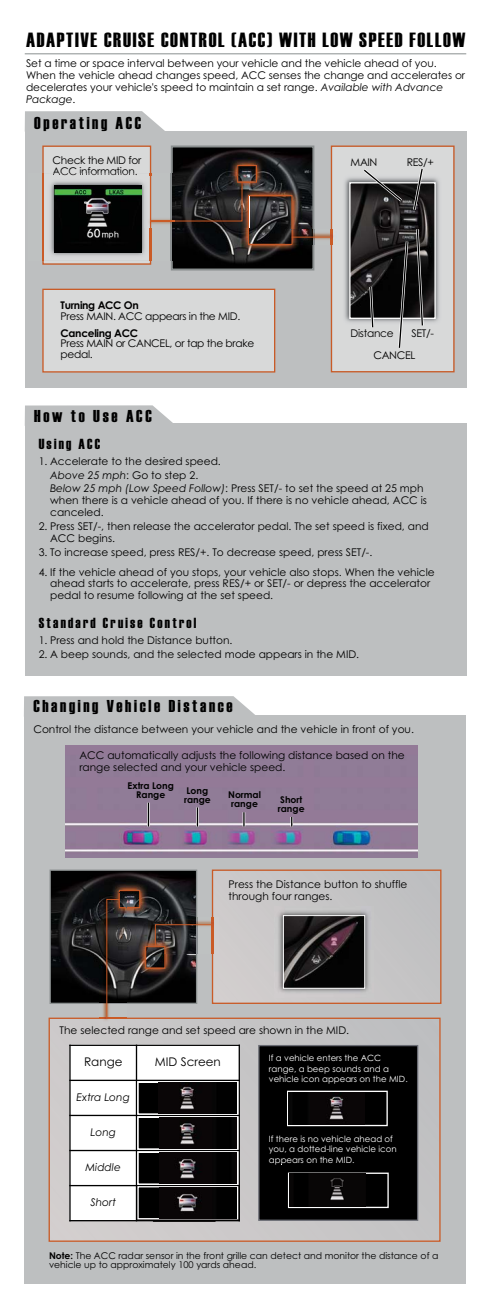
<style>
.page{position:relative;width:497px;height:1313px;background:#fff}
.page>*{position:absolute;margin:0;border:0;box-sizing:border-box;transform-origin:0 0}
.t1{font:20.56px "Haettenschweiler";letter-spacing:.08em;color:#000}
.t2{font:17.25px "Haettenschweiler";letter-spacing:.155em;color:#000}
.t3{font:14.56px "Haettenschweiler";letter-spacing:.155em;color:#000}
.t4{font:11.94px "Century Gothic";color:#000}
.t5{font:10.62px/11.9px "Century Gothic";color:#000}
.t6{font:10.62px/10.9px "Century Gothic";letter-spacing:-.03em;color:#000}
.t7{font:700 10.62px "Century Gothic";letter-spacing:-.03em;color:#000}
.t8{font:italic 10.62px "Century Gothic";color:#000}
.t9{font:9.25px/9.2px "Century Gothic";color:#000}
.t10{font:700 9.25px/9.2px "Century Gothic";color:#000}
.t11{font:8.62px/10.6px "Century Gothic";color:#fff}
.s1{font-style:italic}
.s2{font-weight:700}
</style>
<div class="page">
<svg style="left:25px;top:405px;width:151px;height:19px;background:#c3c5c6"></svg>
<div style="left:25px;top:131px;width:441px;height:256px;background:#bdbfc0"></div>
<svg style="left:25px;top:111px;width:140px;height:20px;background:#c2c4c5"></svg>
<img style="left:174px;top:148px;width:137px;height:119px">
<div style="left:171px;top:145px;width:143px;height:125px;border:2px solid #8a8f8f"></div>
<div style="left:42px;top:145px;width:109px;height:120px;border:1px solid #c95b27"></div>
<div style="left:333px;top:147px;width:119px;height:223px;background:#d8d9d9"></div>
<div style="left:331px;top:145px;width:123px;height:227px;border:1px solid #c95b27"></div>
<img style="left:341px;top:174px;width:103px;height:153px">
<img style="left:351px;top:184px;width:83px;height:133px">
<div style="left:349px;top:182px;width:87px;height:137px;border:1px solid #fff"></div>
<img style="left:314px;top:230px;width:24px;height:14px">
<svg style="left:312px;top:230px;width:2px;height:14px"></svg>
<img style="left:293px;top:230px;width:19px;height:14px">
<svg style="left:331px;top:230px;width:1px;height:14px"></svg>
<hr style="left:292px;top:237px;width:40px;height:1px;background:#c95b27">
<hr style="left:25px;top:53px;width:441px;height:1px;background:#8a8f8f">
<div style="left:25px;top:424px;width:441px;height:252px;background:#bdbfc0"></div>
<svg style="left:360px;top:166px;width:45px;height:38px;background:#6f6f6f"></svg>
<svg style="left:411px;top:166px;width:14px;height:47px"></svg>
<svg style="left:368px;top:284px;width:7px;height:46px"></svg>
<svg style="left:396px;top:226px;width:29px;height:125px;background:#545353"></svg>
<img style="left:42px;top:173px;width:2px;height:88px">
<svg style="left:44px;top:147px;width:249px;height:116px;background:#656160"></svg>
<img style="left:55px;top:185px;width:86px;height:67px">
<div style="left:44px;top:290px;width:230px;height:81px;background:#d8d9d9"></div>
<div style="left:42px;top:289px;width:233px;height:83px;border:1px solid #c95b27"></div>
<svg style="left:24px;top:696px;width:231px;height:19px;background:#c0c2c3"></svg>
<div style="left:24px;top:715px;width:441px;height:568px;background:#bdbfc0"></div>
<img style="left:52px;top:871px;width:143px;height:131px">
<div style="left:50px;top:869px;width:147px;height:135px;border:1px solid #8a8f8f"></div>
<svg style="left:51px;top:1019px;width:368px;height:220px"></svg>
<div style="left:49px;top:1017px;width:391px;height:224px;border:1px solid #c95b27"></div>
<svg style="left:214px;top:871px;width:177px;height:131px"></svg>
<div style="left:212px;top:869px;width:229px;height:135px;border:1px solid #c95b27"></div>
<img style="left:274px;top:907px;width:100px;height:90px">
<img style="left:285px;top:917px;width:78px;height:69px">
<div style="left:283px;top:915px;width:82px;height:73px;border:1px solid #fff"></div>
<img style="left:213px;top:917px;width:6px;height:36px">
<img style="left:100px;top:1020px;width:26px;height:5px">
<svg style="left:100px;top:889px;width:113px;height:131px"></svg>
<div style="left:69px;top:1044px;width:67px;height:36px;background:#fff"></div>
<div style="left:136px;top:1044px;width:104px;height:36px;background:#fff"></div>
<div style="left:69px;top:1080px;width:67px;height:35px;background:#fff"></div>
<div style="left:69px;top:1115px;width:67px;height:35px;background:#fff"></div>
<div style="left:69px;top:1150px;width:67px;height:35px;background:#fff"></div>
<div style="left:69px;top:1185px;width:67px;height:36px;background:#fff"></div>
<svg style="left:141px;top:1219px;width:86px;height:1px"></svg>
<hr style="left:69px;top:1044px;width:2px;height:177px;background:#000">
<hr style="left:136px;top:1044px;width:1px;height:177px;background:#000">
<hr style="left:239px;top:1044px;width:1px;height:177px;background:#000">
<hr style="left:69px;top:1044px;width:171px;height:2px;background:#000">
<hr style="left:69px;top:1079px;width:171px;height:2px;background:#000">
<hr style="left:69px;top:1114px;width:171px;height:2px;background:#000">
<hr style="left:69px;top:1149px;width:171px;height:2px;background:#000">
<hr style="left:69px;top:1184px;width:171px;height:2px;background:#000">
<hr style="left:69px;top:1220px;width:171px;height:1px;background:#000">
<div style="left:139px;top:1082px;width:98px;height:31px;background:#000"></div>
<div style="left:137px;top:1081px;width:101px;height:33px;border:1px solid #fff"></div>
<img style="left:158px;top:1082px;width:79px;height:31px">
<div style="left:139px;top:1117px;width:98px;height:31px;background:#000"></div>
<div style="left:137px;top:1116px;width:101px;height:33px;border:1px solid #fff"></div>
<img style="left:159px;top:1117px;width:78px;height:31px">
<div style="left:139px;top:1152px;width:98px;height:31px;background:#000"></div>
<div style="left:137px;top:1151px;width:101px;height:33px;border:1px solid #fff"></div>
<img style="left:159px;top:1152px;width:78px;height:31px">
<div style="left:139px;top:1187px;width:98px;height:31px;background:#000"></div>
<div style="left:137px;top:1186px;width:101px;height:33px;border:1px solid #fff"></div>
<img style="left:159px;top:1187px;width:78px;height:31px">
<div style="left:259px;top:1046px;width:158px;height:173px;background:#000"></div>
<div style="left:258px;top:1045px;width:160px;height:175px;border:1px solid #696b73"></div>
<img style="left:287px;top:1126px;width:101px;height:1px">
<div style="left:287px;top:1090px;width:101px;height:36px;border:1px solid #fff"></div>
<img style="left:288px;top:1092px;width:60px;height:32px">
<img style="left:287px;top:1173px;width:102px;height:36px">
<div style="left:289px;top:1173px;width:98px;height:33px;background:#000"></div>
<div style="left:288px;top:1172px;width:101px;height:36px;border:1px solid #fff"></div>
<img style="left:289px;top:1173px;width:76px;height:33px">
<img style="left:66px;top:745px;width:351px;height:113px">
<hr style="left:196px;top:807px;width:3px;height:19px;background:#fff">
<hr style="left:147px;top:802px;width:3px;height:24px;background:#fff">
<svg style="left:290px;top:817px;width:3px;height:9px"></svg>
<svg style="left:243px;top:812px;width:2px;height:14px"></svg>
<svg style="left:197px;top:807px;width:1px;height:19px"></svg>
<svg style="left:148px;top:802px;width:1px;height:24px"></svg>
<h1 class="t1" style="left:26px;top:26px;width:441px">ADAPTIVE CRUISE CONTROL (ACC) WITH LOW SPEED FOLLOW</h1>
<p class="t5" style="left:26px;top:58px;width:440px">Set a time or space interval between your vehicle and the vehicle ahead of you.<br>When the vehicle ahead changes speed, ACC senses the change and accelerates or decelerates your vehicle's speed to maintain a set range. <span class="s1">Available with Advance Package</span>.</p>
<h2 class="t2" style="left:34px;top:111px;width:109px">Operating ACC</h2>
<p class="t6" style="left:53px;top:155px;width:90px">Check the MID for<br>ACC information.</p>
<p class="t7" style="left:61px;top:297px;width:80px">Turning ACC On</p>
<p class="t6" style="left:61px;top:311px;width:181px">Press MAIN. ACC appears in the MID.</p>
<p class="t7" style="left:61px;top:324px;width:79px">Canceling ACC</p>
<p class="t6" style="left:61px;top:338px;width:195px">Press MAIN or CANCEL, or tap the brake pedal.</p>
<p class="t5" style="left:350px;top:156px;width:28px">MAIN</p>
<p class="t5" style="left:407px;top:156px;width:29px">RES/+</p>
<p class="t6" style="left:350px;top:327px;width:45px">Distance</p>
<p class="t5" style="left:411px;top:327px;width:24px">SET/-</p>
<p class="t5" style="left:373px;top:349px;width:44px">CANCEL</p>
<h2 class="t2" style="left:34px;top:404px;width:119px">How to Use ACC</h2>
<h3 class="t3" style="left:39px;top:434px;width:63px">Using ACC</h3>
<p class="t5" style="left:50px;top:454px;width:375px;line-height:13.8px;text-indent:-11px">1. Accelerate to the desired speed.<br><span class="s1">Above 25 mph</span>: Go to step 2.<br><span class="s1">Below 25 mph (Low Speed Follow)</span>: Press SET/- to set the speed at 25 mph</p>
<p class="t5" style="left:50px;top:494px;width:378px">when there is a vehicle ahead of you. If there is no vehicle ahead, ACC is canceled.</p>
<p class="t5" style="left:50px;top:520px;width:380px;text-indent:-11px">2. Press SET/-, then release the accelerator pedal. The set speed is fixed, and<br>ACC begins.</p>
<p class="t5" style="left:39px;top:546px;width:335px">3. To increase speed, press RES/+. To decrease speed, press SET/-.</p>
<p class="t5" style="left:50px;top:565px;width:386px;text-indent:-11px">4. If the vehicle ahead of you stops, your vehicle also stops. When the vehicle ahead starts to accelerate, press RES/+ or SET/- or depress the accelerator pedal to resume following at the set speed.</p>
<h3 class="t3" style="left:39px;top:613px;width:159px">Standard Cruise Control</h3>
<p class="t5" style="left:39px;top:633px;width:195px">1. Press and hold the Distance button.</p>
<p class="t5" style="left:39px;top:647px;width:322px">2. A beep sounds, and the selected mode appears in the MID.</p>
<h2 class="t2" style="left:33px;top:694px;width:201px">Changing Vehicle Distance</h2>
<p class="t5" style="left:33px;top:723px;width:382px">Control the distance between your vehicle and the vehicle in front of you.</p>
<p class="t5" style="left:79px;top:749px;width:327px">ACC automatically adjusts the following distance based on the range selected and your vehicle speed.</p>
<p class="t10" style="left:128px;top:780px;width:48px;text-align:center">Extra Long<br>Range</p>
<p class="t10" style="left:184px;top:785px;width:28px">Long range</p>
<p class="t10" style="left:228px;top:789px;width:34px;text-align:center">Normal range</p>
<p class="t10" style="left:278px;top:794px;width:28px">Short range</p>
<p class="t5" style="left:228px;top:878px;width:180px">Press the Distance button to shuffle through four ranges.</p>
<p class="t5" style="left:60px;top:1024px;width:291px">The selected range and set speed are shown in the MID.</p>
<p class="t4" style="left:84px;top:1053px;width:40px">Range</p>
<p class="t4" style="left:155px;top:1053px;width:67px">MID Screen</p>
<p class="t8" style="left:77px;top:1089px;width:55px">Extra Long</p>
<p class="t8" style="left:90px;top:1124px;width:27px">Long</p>
<p class="t8" style="left:86px;top:1159px;width:37px">Middle</p>
<p class="t8" style="left:90px;top:1194px;width:27px">Short</p>
<p class="t11" style="left:269px;top:1052px;width:140px">If a vehicle enters the ACC range, a beep sounds and a vehicle icon appears on the MID.</p>
<p class="t11" style="left:269px;top:1133px;width:129px">If there is no vehicle ahead of you, a dotted-line vehicle icon appears on the MID.</p>
<p class="t9" style="left:49px;top:1250px;width:391px"><span class="s2">Note:</span> The ACC radar sensor in the front grille can detect and monitor the distance of a vehicle up to approximately 100 yards ahead.</p>
</div>
